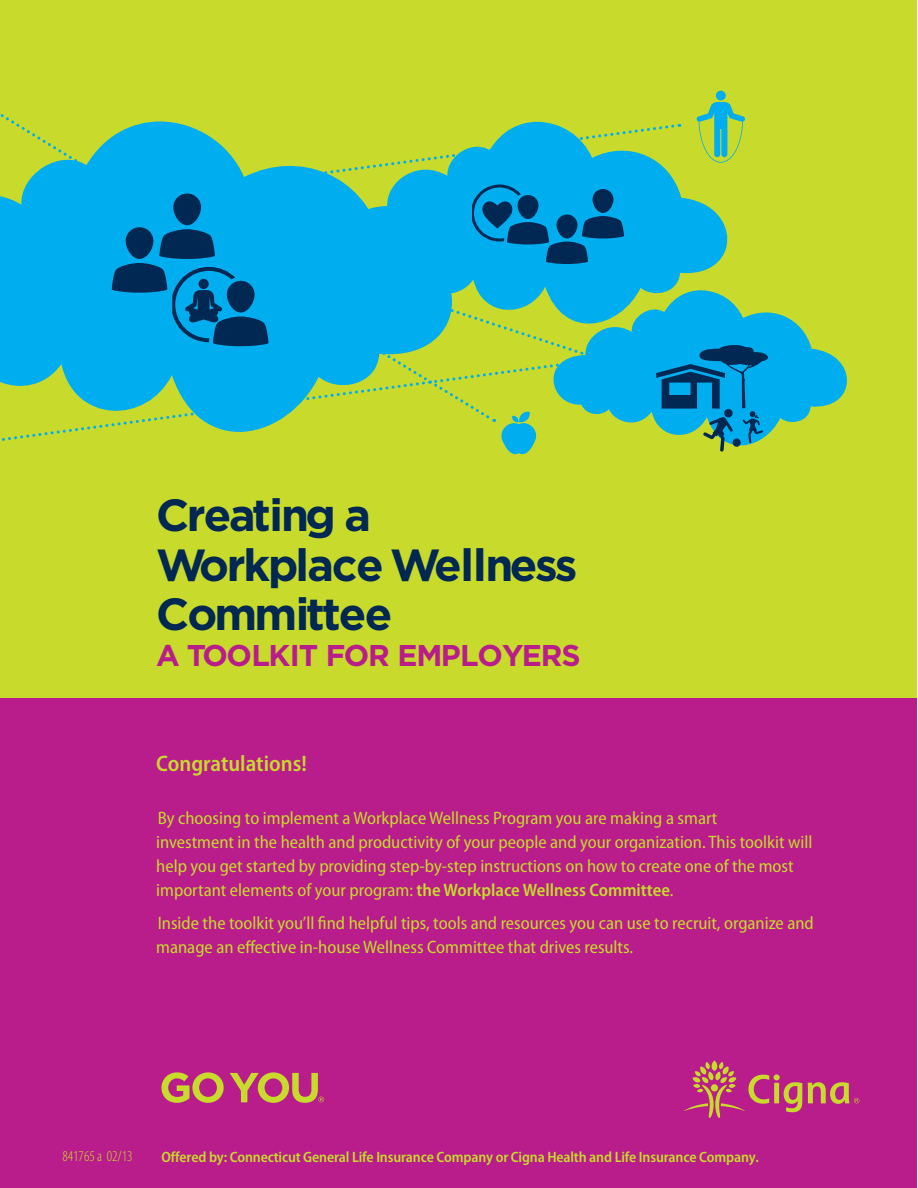
<style>
.page{position:relative;width:918px;height:1188px;background:#fff}
.page>*{position:absolute;margin:0;border:0;box-sizing:border-box;transform-origin:0 0}
.t1{font:700 45px/49.5px "Gotham";letter-spacing:-.055em;color:#002852}
.t2{font:700 30px "Gotham";letter-spacing:-.035em;color:#b81d8b}
.t3{font:600 semi-condensed 22.5px "Myriad Pro";color:#c8da2b}
.t4{font:semi-condensed 18px/24px "Myriad Pro";color:#c8da2b}
.t5{font:600 semi-condensed 15px "Myriad Pro";letter-spacing:-.01em;color:#c8da2b}
.t6{font:300 condensed 15px "Myriad Pro";color:#c8da2b}
.s1{font-weight:600}
</style>
<div class="page">
<div style="left:1px;top:1px;width:916px;height:1187px;background:#c8da2b"></div>
<svg style="left:625px;top:312px;width:222px;height:120px;fill:#00aeef"></svg>
<div style="left:1px;top:698px;width:916px;height:490px;background:#b81d8b"></div>
<svg style="left:161px;top:1072px;width:63px;height:31px"></svg>
<svg style="left:230px;top:1072px;width:94px;height:31px"></svg>
<svg style="left:477px;top:123px;width:266px;height:219px;fill:#00aeef"></svg>
<svg style="left:477px;top:122px;width:202px;height:104px"></svg>
<svg style="left:625px;top:351px;width:18px;height:81px"></svg>
<svg style="left:0;top:122px;width:477px;height:338px;fill:#00aeef"></svg>
<svg style="left:684px;top:1061px;width:175px;height:57px"></svg>
<svg style="left:696px;top:91px;width:49px;height:72px"></svg>
<svg style="left:316px;top:291px;width:309px;height:163px"></svg>
<svg style="left:472px;top:184px;width:152px;height:80px;background:#007db5"></svg>
<svg style="left:656px;top:344px;width:114px;height:108px;background:#1d8fa7"></svg>
<svg style="left:126px;top:227px;width:27px;height:32px"></svg>
<div style="left:173px;top:193px;width:28px;height:32px;background:#002852;border-radius:14px"></div>
<svg style="left:112px;top:229px;width:157px;height:117px;background:#007bb3"></svg>
<h1 class="t1" style="left:156px;top:490px;width:423px">Creating a<br>Workplace Wellness<br>Committee</h1>
<h2 class="t2" style="left:156px;top:638px;width:426px">A Toolkit for Employers</h2>
<p class="t3" style="left:156px;top:751px;width:152px">Congratulations!</p>
<p class="t4" style="left:156px;top:806px;width:658px">By choosing to implement a Workplace Wellness Program you are making a smart<br>investment in the health and productivity of your people and your organization. This toolkit will help you get started by providing step-by-step instructions on how to create one of the most important elements of your program: <span class="s1">the Workplace Wellness Committee</span>.</p>
<p class="t4" style="left:156px;top:911px;width:659px">Inside the toolkit you’ll find helpful tips, tools and resources you can use to recruit, organize and manage an effective in-house Wellness Committee that drives results.</p>
<p class="t6" style="left:62px;top:1149px;width:72px">841765 a 02/13</p>
<p class="t5" style="left:161px;top:1148px;width:599px">Offered by: Connecticut General Life Insurance Company or Cigna Health and Life Insurance Company.</p>
</div>
